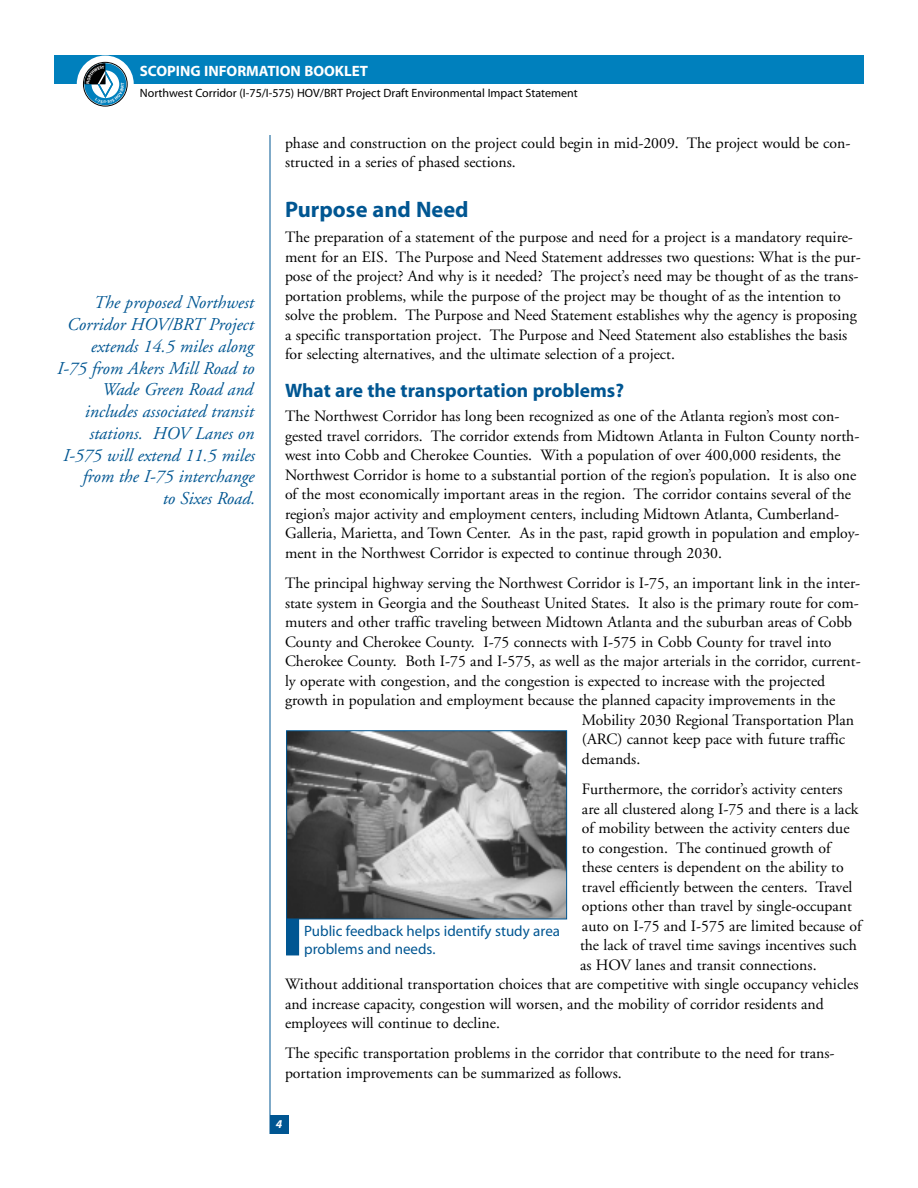
<style>
.page{position:relative;width:918px;height:1188px;background:#fff}
.page>*{position:absolute;margin:0;border:0;box-sizing:border-box;transform-origin:0 0}
.t1{font:700 22.5px "Myriad";color:#005692}
.t2{font:700 19.5px "Myriad";color:#005692}
.t3{font:italic 18px/21.8px "Adobe Garamond";color:#005692;text-align:right}
.t4{font:15.75px/19.5px "Adobe Garamond";color:#000}
.t5{font:15px/18px "Myriad";color:#005692}
.t6{font:700 15px "Myriad";color:#fff}
.t7{font:12px "Myriad";color:#000}
.t8{font:italic 700 12px "Myriad";color:#fff}
</style>
<div class="page">
<div style="left:54px;top:55px;width:810px;height:29px;background:#0080bd"></div>
<div style="left:77px;top:56px;width:57px;height:56px;background:#fff;border-radius:50%"></div>
<div style="left:84px;top:63px;width:42px;height:42px;background:#0080bd;border-radius:50%"></div>
<div style="left:83px;top:62px;width:45px;height:44px;border:1px solid #000;border-radius:50%"></div>
<hr style="left:270px;top:135px;width:1px;height:999px;background:#005692">
<div style="left:270px;top:1116px;width:18px;height:18px;background:#005692"></div>
<div style="left:287px;top:731px;width:12px;height:224px;background:#005692"></div>
<div style="left:286px;top:730px;width:13px;height:225px;border:1px solid #005692"></div>
<img style="left:288px;top:732px;width:277px;height:185px">
<div style="left:286px;top:730px;width:281px;height:189px;border:1px solid #005692"></div>
<svg style="left:84px;top:63px;width:40px;height:40px"></svg>
<p class="t6" style="left:140px;top:65px;width:230px">SCOPING INFORMATION BOOKLET</p>
<p class="t7" style="left:140px;top:88px;width:439px">Northwest Corridor (I-75/I-575) HOV/BRT Project Draft Environmental Impact Statement</p>
<p class="t3" style="left:56px;top:293px;width:200px">The proposed Northwest<br>Corridor HOV/BRT Project extends 14.5 miles along<br>I-75 from Akers Mill Road to<br>Wade Green Road and includes associated transit stations. HOV Lanes on<br>I-575 will extend 11.5 miles from the I-75 interchange<br>to Sixes Road.</p>
<p class="t4" style="left:285px;top:134px;width:567px">phase and construction on the project could begin in mid-2009. The project would be con&shy;structed in a series of phased sections.</p>
<h1 class="t1" style="left:285px;top:201px;width:185px">Purpose and Need</h1>
<p class="t4" style="left:285px;top:229px;width:577px">The preparation of a statement of the purpose and need for a project is a mandatory require&shy;ment for an EIS. The Purpose and Need Statement addresses two questions: What is the pur&shy;pose of the project? And why is it needed? The project’s need may be thought of as the trans&shy;portation problems, while the purpose of the project may be thought of as the intention to solve the problem. The Purpose and Need Statement establishes why the agency is proposing a specific transportation project. The Purpose and Need Statement also establishes the basis for selecting alternatives, and the ultimate selection of a project.</p>
<p class="t2" style="left:285px;top:383px;width:341px">What are the transportation problems?</p>
<p class="t4" style="left:285px;top:408px;width:576px">The Northwest Corridor has long been recognized as one of the Atlanta region’s most con&shy;gested travel corridors. The corridor extends from Midtown Atlanta in Fulton County north&shy;west into Cobb and Cherokee Counties. With a population of over 400,000 residents, the Northwest Corridor is home to a substantial portion of the region’s population. It is also one of the most economically important areas in the region. The corridor contains several of the region’s major activity and employment centers, including Midtown Atlanta, Cumberland-Galleria, Marietta, and Town Center. As in the past, rapid growth in population and employ&shy;ment in the Northwest Corridor is expected to continue through 2030.</p>
<p class="t4" style="left:285px;top:575px;width:577px">The principal highway serving the Northwest Corridor is I-75, an important link in the inter-</p>
<p class="t4" style="left:285px;top:594px;width:575px">state system in Georgia and the Southeast United States. It also is the primary route for com-</p>
<p class="t4" style="left:285px;top:614px;width:569px">muters and other traffic traveling between Midtown Atlanta and the suburban areas of Cobb</p>
<p class="t4" style="left:285px;top:633px;width:548px">County and Cherokee County. I-75 connects with I-575 in Cobb County for travel into</p>
<p class="t4" style="left:285px;top:653px;width:577px">Cherokee County. Both I-75 and I-575, as well as the major arterials in the corridor, current-</p>
<p class="t4" style="left:285px;top:672px;width:542px">ly operate with congestion, and the congestion is expected to increase with the projected</p>
<p class="t4" style="left:285px;top:692px;width:552px">growth in population and employment because the planned capacity improvements in the</p>
<p class="t4" style="left:582px;top:711px;width:274px">Mobility 2030 Regional Transportation Plan</p>
<p class="t4" style="left:582px;top:731px;width:265px">(ARC) cannot keep pace with future traffic</p>
<p class="t4" style="left:582px;top:750px;width:60px">demands.</p>
<p class="t4" style="left:582px;top:781px;width:262px">Furthermore, the corridor’s activity centers</p>
<p class="t4" style="left:582px;top:800px;width:278px">are all clustered along I-75 and there is a lack</p>
<p class="t4" style="left:582px;top:820px;width:269px">of mobility between the activity centers due</p>
<p class="t4" style="left:582px;top:839px;width:250px">to congestion. The continued growth of</p>
<p class="t4" style="left:582px;top:859px;width:263px">these centers is dependent on the ability to</p>
<p class="t4" style="left:582px;top:878px;width:272px">travel efficiently between the centers. Travel</p>
<p class="t4" style="left:582px;top:898px;width:272px">options other than travel by single-occupant</p>
<p class="t4" style="left:582px;top:917px;width:281px">auto on I-75 and I-575 are limited because of</p>
<p class="t4" style="left:580px;top:937px;width:278px">the lack of travel time savings incentives such</p>
<p class="t4" style="left:580px;top:956px;width:238px">as HOV lanes and transit connections.</p>
<p class="t4" style="left:285px;top:976px;width:575px">Without additional transportation choices that are competitive with single occupancy vehicles</p>
<p class="t4" style="left:285px;top:995px;width:540px">and increase capacity, congestion will worsen, and the mobility of corridor residents and</p>
<p class="t4" style="left:285px;top:1015px;width:216px">employees will continue to decline.</p>
<p class="t4" style="left:285px;top:1045px;width:551px">The specific transportation problems in the corridor that contribute to the need for trans&shy;portation improvements can be summarized as follows.</p>
<p class="t5" style="left:304px;top:923px;width:257px">Public feedback helps identify study area problems and needs.</p>
<p class="t8" style="left:276px;top:1120px;width:8px">4</p>
</div>
